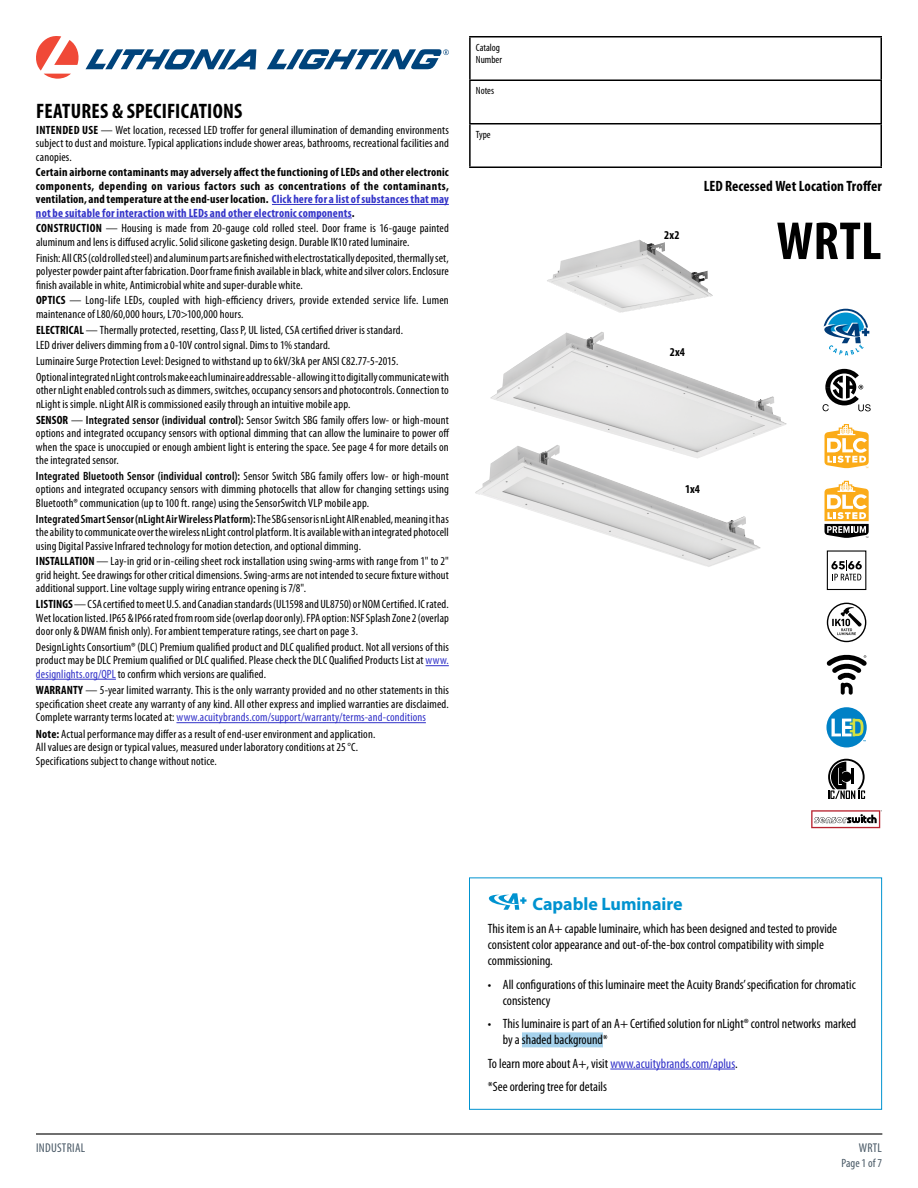
<style>
.page{position:relative;width:918px;height:1188px;background:#fff}
.page>*{position:absolute;margin:0;border:0;box-sizing:border-box;transform-origin:0 0}
.t1{font:700 condensed 54px "Myriad Pro";color:#000}
.t2{font:700 condensed 21px "Myriad Pro";letter-spacing:.01em;color:#000}
.t3{font:700 18px "Myriad Pro";color:#0093d0}
.t4{font:700 condensed 15px "Myriad Pro";letter-spacing:.005em;color:#000}
.t5{font:condensed 13.5px/16.2px "Myriad Pro";color:#000}
.t6{font:condensed 12.75px "Myriad Pro";letter-spacing:.02em;color:#485865}
.t7{font:condensed 12px/13.5px "Myriad Pro";letter-spacing:.01em;color:#000;text-align:justify}
.t8{font:700 condensed 12px/13.5px "Myriad Pro";letter-spacing:.015em;color:#000;text-align:justify}
.t9{font:condensed 12px "Myriad Pro";color:#485865}
.t10{font:condensed 10.5px/12.6px "Myriad Pro";color:#000}
.s1{font-weight:700}
.s2{color:#3232c8}
.s3{font-weight:600}
</style>
<div class="page">
<hr style="left:36px;top:1133px;width:846px;height:2px;background:#000">
<hr style="left:469px;top:36px;width:413px;height:2px;background:#000">
<hr style="left:469px;top:38px;width:2px;height:42px;background:#000">
<hr style="left:880px;top:38px;width:2px;height:42px;background:#000">
<hr style="left:469px;top:80px;width:413px;height:1px;background:#000">
<hr style="left:469px;top:81px;width:2px;height:42px;background:#000">
<hr style="left:880px;top:81px;width:2px;height:42px;background:#000">
<hr style="left:469px;top:123px;width:413px;height:1px;background:#000">
<hr style="left:469px;top:124px;width:2px;height:42px;background:#000">
<hr style="left:880px;top:124px;width:2px;height:42px;background:#000">
<hr style="left:469px;top:166px;width:413px;height:2px;background:#000">
<svg style="left:36px;top:36px;width:43px;height:43px"></svg>
<svg style="left:86px;top:49px;width:170px;height:20px"></svg>
<svg style="left:267px;top:49px;width:182px;height:20px"></svg>
<hr style="left:272px;top:204px;width:177px;height:1px;background:#3232c8">
<hr style="left:36px;top:218px;width:316px;height:1px;background:#3232c8">
<svg style="left:426px;top:665px;width:23px;height:1px"></svg>
<hr style="left:36px;top:679px;width:80px;height:1px;background:#3232c8">
<hr style="left:176px;top:722px;width:250px;height:1px;background:#3232c8">
<svg style="left:824px;top:309px;width:45px;height:46px"></svg>
<div style="left:522px;top:1032px;width:81px;height:15px;background:#a6d2ec"></div>
<hr style="left:610px;top:1069px;width:125px;height:1px;background:#3232c8">
<div style="left:469px;top:878px;width:413px;height:232px;border:1px solid #0093d0"></div>
<svg style="left:489px;top:893px;width:37px;height:17px"></svg>
<img style="left:547px;top:240px;width:166px;height:73px">
<img style="left:490px;top:332px;width:297px;height:113px">
<img style="left:475px;top:445px;width:285px;height:122px">
<svg style="left:823px;top:369px;width:48px;height:42px"></svg>
<div style="left:827px;top:550px;width:39px;height:40px;border:1px solid #000"></div>
<svg style="left:831px;top:560px;width:31px;height:20px"></svg>
<svg style="left:825px;top:424px;width:44px;height:44px"></svg>
<svg style="left:825px;top:481px;width:44px;height:57px"></svg>
<svg style="left:827px;top:603px;width:39px;height:39px"></svg>
<svg style="left:826px;top:707px;width:41px;height:40px"></svg>
<svg style="left:832px;top:719px;width:34px;height:22px"></svg>
<svg style="left:828px;top:759px;width:37px;height:40px"></svg>
<svg style="left:811px;top:810px;width:71px;height:18px"></svg>
<svg style="left:827px;top:655px;width:40px;height:40px"></svg>
<h2 class="t2" style="left:36px;top:99px;width:208px">FEATURES &amp; SPECIFICATIONS</h2>
<p class="t7" style="left:36px;top:123px;width:414px"><span class="s1">INTENDED USE</span> — Wet location, recessed LED troffer for general illumination of demanding environments subject to dust and moisture. Typical applications include shower areas, bathrooms, recreational facilities and canopies.</p>
<p class="t8" style="left:36px;top:166px;width:414px">Certain airborne contaminants may adversely affect the functioning of LEDs and other electronic components, depending on various factors such as concentrations of the contaminants, ventilation, and temperature at the end-user location. <span class="s2">Click here for a list of substances that may not be suitable for interaction with LEDs and other electronic components</span>.</p>
<p class="t7" style="left:36px;top:222px;width:414px"><span class="s1">CONSTRUCTION</span> — Housing is made from 20-gauge cold rolled steel. Door frame is 16-gauge painted aluminum and lens is diffused acrylic. Solid silicone gasketing design. Durable IK10 rated luminaire.</p>
<p class="t7" style="left:36px;top:251px;width:414px">Finish: All CRS (cold rolled steel) and aluminum parts are finished with electrostatically deposited, thermally set, polyester powder paint after fabrication. Door frame finish available in black, white and silver colors. Enclosure finish available in white, Antimicrobial white and super-durable white.</p>
<p class="t7" style="left:36px;top:294px;width:414px"><span class="s1">OPTICS</span> — Long-life LEDs, coupled with high-efficiency drivers, provide extended service life. Lumen maintenance of L80/60,000 hours, L70&gt;100,000 hours.</p>
<p class="t7" style="left:36px;top:322px;width:414px;line-height:15.8px;text-align:left"><span class="s1">ELECTRICAL</span> — Thermally protected, resetting, Class P, UL listed, CSA certified driver is standard.<br>LED driver delivers dimming from a 0-10V control signal. Dims to 1% standard.<br>Luminaire Surge Protection Level: Designed to withstand up to 6kV/3kA per ANSI C82.77-5-2015.<br>Optional integrated nLight controls make each luminaire addressable - allowing it to digitally communicate with</p>
<p class="t7" style="left:36px;top:384px;width:414px">other nLight enabled controls such as dimmers, switches, occupancy sensors and photocontrols. Connection to nLight is simple. nLight AIR is commissioned easily through an intuitive mobile app.</p>
<p class="t7" style="left:36px;top:413px;width:415px"><span class="s1">SENSOR</span> — <span class="s3">Integrated sensor (individual control):</span> Sensor Switch SBG family offers low- or high-mount options and integrated occupancy sensors with optional dimming that can allow the luminaire to power off when the space is unoccupied or enough ambient light is entering the space. See page 4 for more details on the integrated sensor.</p>
<p class="t7" style="left:36px;top:469px;width:414px"><span class="s3">Integrated Bluetooth Sensor (individual control):</span> Sensor Switch SBG family offers low- or high-mount options and integrated occupancy sensors with dimming photocells that allow for changing settings using Bluetooth® communication (up to 100 ft. range) using the SensorSwitch VLP mobile app.</p>
<p class="t7" style="left:36px;top:512px;width:414px"><span class="s3">Integrated Smart Sensor (nLight Air Wireless Platform):</span> The SBG sensor is nLight AIR enabled, meaning it has the ability to communicate over the wireless nLight control platform. It is available with an integrated photocell using Digital Passive Infrared technology for motion detection, and optional dimming.</p>
<p class="t7" style="left:36px;top:555px;width:414px"><span class="s1">INSTALLATION</span> — Lay-in grid or in-ceiling sheet rock installation using swing-arms with range from 1" to 2" grid height. See drawings for other critical dimensions. Swing-arms are not intended to secure fixture without additional support. Line voltage supply wiring entrance opening is 7/8".</p>
<p class="t7" style="left:36px;top:598px;width:414px"><span class="s1">LISTINGS</span> — CSA certified to meet U.S. and Canadian standards (UL1598 and UL8750) or NOM Certified. IC rated.<br>Wet location listed. IP65 &amp; IP66 rated from room side (overlap door only). FPA option: NSF Splash Zone 2 (overlap door only &amp; DWAM finish only). For ambient temperature ratings, see chart on page 3.</p>
<p class="t7" style="left:36px;top:640px;width:414px">DesignLights Consortium® (DLC) Premium qualified product and DLC qualified product. Not all versions of this product may be DLC Premium qualified or DLC qualified. Please check the DLC Qualified Products List at <span class="s2">www. designlights.org/QPL</span> to confirm which versions are qualified.</p>
<p class="t7" style="left:36px;top:684px;width:414px"><span class="s1">WARRANTY</span> — 5-year limited warranty. This is the only warranty provided and no other statements in this specification sheet create any warranty of any kind. All other express and implied warranties are disclaimed.<br>Complete warranty terms located at: <span class="s2">www.acuitybrands.com/support/warranty/terms-and-conditions</span></p>
<p class="t7" style="left:36px;top:727px;width:341px;text-align:left"><span class="s1">Note:</span> Actual performance may differ as a result of end-user environment and application.<br>All values are design or typical values, measured under laboratory conditions at 25 °C.<br>Specifications subject to change without notice.</p>
<p class="t10" style="left:476px;top:41px;width:28px">Catalog<br>Number</p>
<p class="t10" style="left:476px;top:85px;width:20px">Notes</p>
<p class="t10" style="left:476px;top:128px;width:16px">Type</p>
<p class="t8" style="left:664px;top:228px;width:17px">2x2</p>
<p class="t4" style="left:704px;top:178px;width:180px">LED Recessed Wet Location Troffer</p>
<h1 class="t1" style="left:777px;top:211px;width:106px">WRTL</h1>
<p class="t8" style="left:670px;top:346px;width:17px">2x4</p>
<p class="t8" style="left:685px;top:482px;width:16px">1x4</p>
<h3 class="t3" style="left:532px;top:894px;width:152px">Capable Luminaire</h3>
<p class="t5" style="left:488px;top:921px;width:351px">This item is an A+ capable luminaire, which has been designed and tested to provide consistent color appearance and out-of-the-box control compatibility with simple commissioning.</p>
<p class="t5" style="left:503px;top:976px;width:354px;text-indent:-15px">• All configurations of this luminaire meet the Acuity Brands’ specification for chromatic consistency</p>
<p class="t5" style="left:503px;top:1016px;width:355px;text-indent:-15px">• This luminaire is part of an A+ Certified solution for nLight® control networks marked by a shaded background*</p>
<p class="t5" style="left:488px;top:1052px;width:251px;line-height:23.2px">To learn more about A+, visit <span class="s2">www.acuitybrands.com/aplus</span>. *See ordering tree for details</p>
<p class="t6" style="left:36px;top:1141px;width:51px">INDUSTRIAL</p>
<p class="t6" style="left:859px;top:1141px;width:25px">WRTL</p>
<p class="t9" style="left:841px;top:1157px;width:42px">Page 1 of 7</p>
</div>
